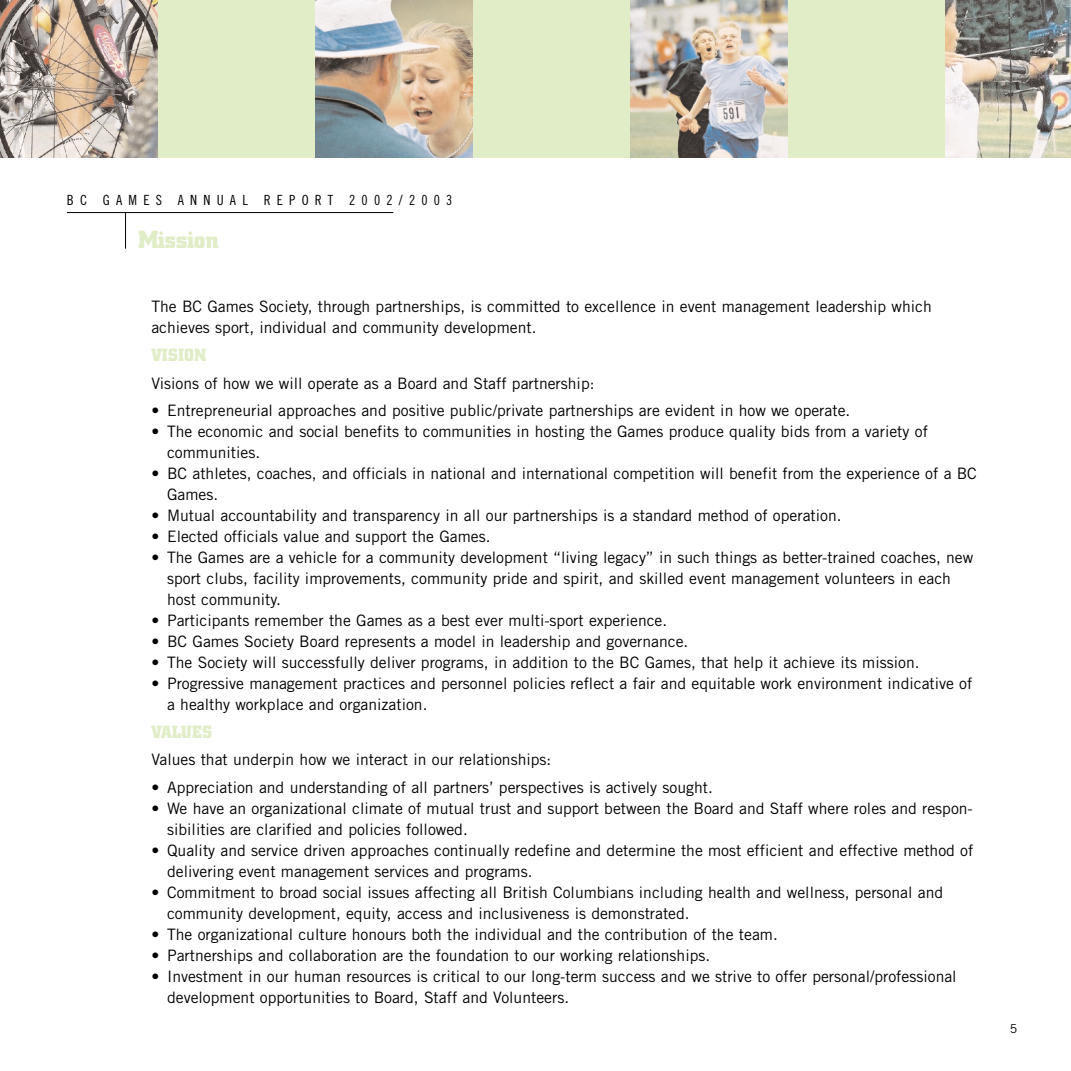
<style>
.page{position:relative;width:1071px;height:1071px;background:#fff}
.page>*{position:absolute;margin:0;border:0;box-sizing:border-box;transform-origin:0 0}
.t1{font:700 24.5px "City";color:#e0edc7}
.t2{font:700 17.5px "City";letter-spacing:.02em;color:#e0edc7}
.t3{font:15.75px/21px "Trade Gothic";color:#000}
.t4{font:14px "Trade Gothic Cond Eighteen";letter-spacing:.445em;color:#000}
.t5{font:12.25px "Trade Gothic";color:#000}
</style>
<div class="page">
<svg style="left:0;top:0;width:1071px;height:249px"></svg>
<p class="t4" style="left:67px;top:195px;width:387px">BC GAMES ANNUAL REPORT 2002/2003</p>
<h1 class="t1" style="left:138px;top:230px;width:82px">Mission</h1>
<p class="t3" style="left:151px;top:298px;width:782px">The BC Games Society, through partnerships, is committed to excellence in event management leadership which achieves sport, individual and community development.</p>
<p class="t2" style="left:151px;top:349px;width:56px">VISION</p>
<p class="t3" style="left:151px;top:374px;width:445px">Visions of how we will operate as a Board and Staff partnership:</p>
<p class="t3" style="left:151px;top:401px;width:700px">• Entrepreneurial approaches and positive public/private partnerships are evident in how we operate.</p>
<p class="t3" style="left:167px;top:422px;width:762px;text-indent:-16px">• The economic and social benefits to communities in hosting the Games produce quality bids from a variety of communities.</p>
<p class="t3" style="left:167px;top:464px;width:811px;text-indent:-16px">• BC athletes, coaches, and officials in national and international competition will benefit from the experience of a BC<br>Games.</p>
<p class="t3" style="left:151px;top:506px;width:692px">• Mutual accountability and transparency in all our partnerships is a standard method of operation.</p>
<p class="t3" style="left:151px;top:527px;width:341px">• Elected officials value and support the Games.</p>
<p class="t3" style="left:167px;top:548px;width:808px;text-indent:-16px">• The Games are a vehicle for a community development “living legacy” in such things as better-trained coaches, new sport clubs, facility improvements, community pride and spirit, and skilled event management volunteers in each host community.</p>
<p class="t3" style="left:151px;top:611px;width:517px">• Participants remember the Games as a best ever multi-sport experience.</p>
<p class="t3" style="left:151px;top:632px;width:539px">• BC Games Society Board represents a model in leadership and governance.</p>
<p class="t3" style="left:151px;top:653px;width:770px">• The Society will successfully deliver programs, in addition to the BC Games, that help it achieve its mission.</p>
<p class="t3" style="left:167px;top:674px;width:807px;text-indent:-16px">• Progressive management practices and personnel policies reflect a fair and equitable work environment indicative of a healthy workplace and organization.</p>
<p class="t2" style="left:151px;top:726px;width:62px">VALUES</p>
<p class="t3" style="left:151px;top:751px;width:401px">Values that underpin how we interact in our relationships:</p>
<p class="t3" style="left:151px;top:778px;width:563px">• Appreciation and understanding of all partners’ perspectives is actively sought.</p>
<p class="t3" style="left:167px;top:799px;width:807px;text-indent:-16px">• We have an organizational climate of mutual trust and support between the Board and Staff where roles and respon&shy;sibilities are clarified and policies followed.</p>
<p class="t3" style="left:167px;top:841px;width:808px;text-indent:-16px">• Quality and service driven approaches continually redefine and determine the most efficient and effective method of delivering event management services and programs.</p>
<p class="t3" style="left:167px;top:883px;width:778px;text-indent:-16px">• Commitment to broad social issues affecting all British Columbians including health and wellness, personal and community development, equity, access and inclusiveness is demonstrated.</p>
<p class="t3" style="left:151px;top:925px;width:628px">• The organizational culture honours both the individual and the contribution of the team.</p>
<p class="t3" style="left:151px;top:946px;width:560px">• Partnerships and collaboration are the foundation to our working relationships.</p>
<p class="t3" style="left:167px;top:967px;width:791px;text-indent:-16px">• Investment in our human resources is critical to our long-term success and we strive to offer personal/professional development opportunities to Board, Staff and Volunteers.</p>
<p class="t5" style="left:1010px;top:1024px;width:9px">5</p>
</div>
